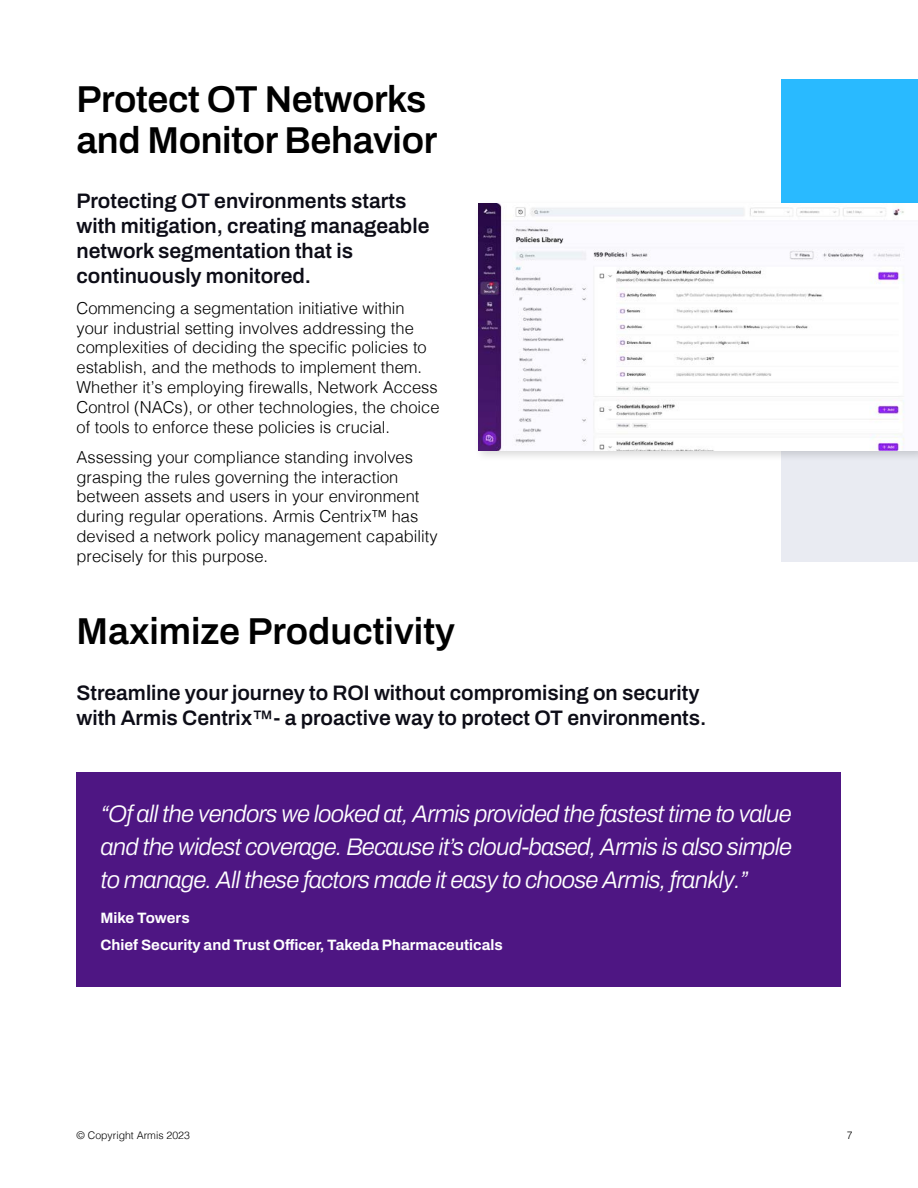
<style>
.page{position:relative;width:918px;height:1188px;background:#fff}
.page>*{position:absolute;margin:0;border:0;box-sizing:border-box;transform-origin:0 0}
.t1{font:600 37.5px/40.5px "Archivo";letter-spacing:-.01em;color:#000}
.t2{font:italic 300 24px/33px "Archivo";letter-spacing:-.03em;color:#fff;text-align:justify}
.t3{font:600 21px/25.2px "Archivo";color:#0d0d17}
.t4{font:300 16.5px/19.8px "Helvetica";color:#000}
.t5{font:700 15px/27px "Archivo";color:#fff}
.t6{font:300 10.5px "Helvetica";color:#000}
</style>
<div class="page">
<div style="left:781px;top:79px;width:137px;height:132px;background:#29baff"></div>
<div style="left:781px;top:430px;width:137px;height:132px;background:#e9ebf2"></div>
<div style="left:473px;top:199px;width:445px;height:263px;background:#000;opacity:.15"></div>
<img style="left:478px;top:204px;width:440px;height:247px">
<div style="left:76px;top:772px;width:766px;height:215px;background:#4e1683"></div>
<h1 class="t1" style="left:76px;top:79px;width:362px">Protect OT Networks and Monitor Behavior</h1>
<p class="t3" style="left:76px;top:188px;width:354px">Protecting OT environments starts with mitigation, creating manageable network segmentation that is continuously monitored.</p>
<p class="t4" style="left:76px;top:297px;width:365px">Commencing a segmentation initiative within your industrial setting involves addressing the complexities of deciding the specific policies to establish, and the methods to implement them.<br>Whether it’s employing firewalls, Network Access Control (NACs), or other technologies, the choice of tools to enforce these policies is crucial.</p>
<p class="t4" style="left:76px;top:446px;width:363px">Assessing your compliance standing involves grasping the rules governing the interaction between assets and users in your environment during regular operations. Armis Centrix™ has devised a network policy management capability precisely for this purpose.</p>
<h1 class="t1" style="left:76px;top:611px;width:380px">Maximize Productivity</h1>
<p class="t3" style="left:76px;top:680px;width:632px">Streamline your journey to ROI without compromising on security with Armis Centrix™- a proactive way to protect OT environments.</p>
<h2 class="t2" style="left:100px;top:797px;width:693px">“Of all the vendors we looked at, Armis provided the fastest time to value and the widest coverage. Because it’s cloud-based, Armis is also simple to manage. All these factors made it easy to choose Armis, frankly.”</h2>
<p class="t5" style="left:100px;top:904px;width:404px">Mike Towers<br>Chief Security and Trust Officer, Takeda Pharmaceuticals</p>
<p class="t6" style="left:76px;top:1126px;width:115px">© Copyright Armis 2023</p>
<p class="t6" style="left:847px;top:1126px;width:7px">7</p>
</div>
